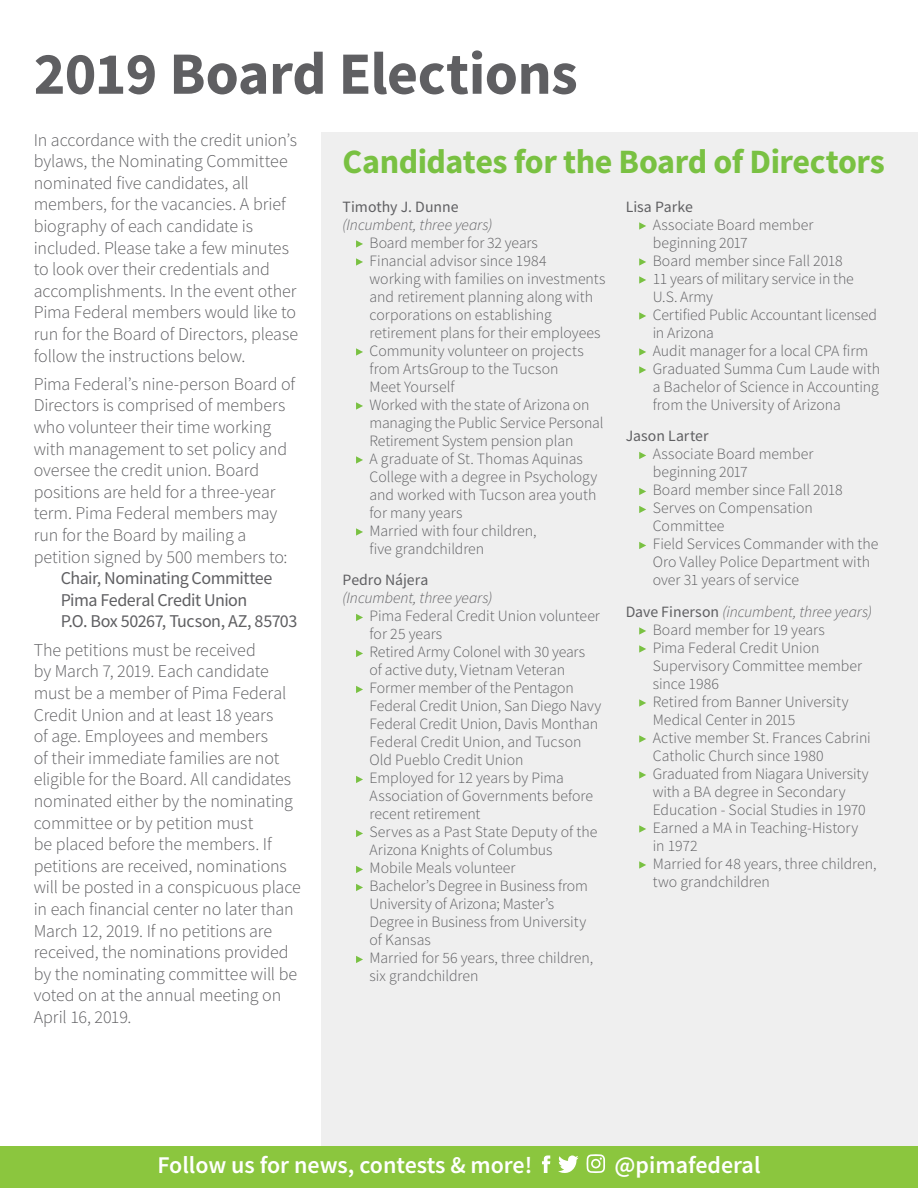
<style>
.page{position:relative;width:918px;height:1188px;background:#fff}
.page>*{position:absolute;margin:0;border:0;box-sizing:border-box;transform-origin:0 0}
.t1{font:700 60px "Source Sans Pro";letter-spacing:-.01em;color:#5f5f62}
.t2{font:700 34.05px "Source Sans Pro";letter-spacing:-.015em;color:#79c142}
.t3{font:600 24px "Source Sans Pro";color:#fff}
.t4{font:300 18px/21.6px "Source Sans Pro";letter-spacing:-.01em;color:#5f5f62}
.t5{font:18px/21.6px "Source Sans Pro";letter-spacing:-.03em;color:#5f5f62}
.t6{font:300 15.75px/18px "Source Sans Pro";letter-spacing:-.005em;color:#5f5f62}
.t7{font:15.75px "Source Sans Pro";letter-spacing:-.005em;color:#5f5f62}
.t8{font:italic 300 15.75px "Source Sans Pro";letter-spacing:-.005em;color:#5f5f62}
.s1{font-weight:400}
.s2{font-style:italic}
</style>
<div class="page">
<div style="left:322px;top:132px;width:596px;height:1056px;background:#efefef"></div>
<svg style="left:356px;top:240px;width:7px;height:8px"></svg>
<svg style="left:356px;top:258px;width:7px;height:8px"></svg>
<svg style="left:356px;top:348px;width:7px;height:8px"></svg>
<svg style="left:356px;top:402px;width:7px;height:8px"></svg>
<svg style="left:356px;top:456px;width:7px;height:8px"></svg>
<svg style="left:356px;top:528px;width:7px;height:8px"></svg>
<svg style="left:356px;top:614px;width:7px;height:7px"></svg>
<svg style="left:356px;top:650px;width:7px;height:7px"></svg>
<svg style="left:356px;top:686px;width:7px;height:7px"></svg>
<svg style="left:356px;top:776px;width:7px;height:7px"></svg>
<svg style="left:356px;top:830px;width:7px;height:7px"></svg>
<svg style="left:356px;top:866px;width:7px;height:7px"></svg>
<svg style="left:356px;top:884px;width:7px;height:7px"></svg>
<svg style="left:356px;top:956px;width:7px;height:7px"></svg>
<svg style="left:639px;top:222px;width:7px;height:8px"></svg>
<svg style="left:639px;top:258px;width:7px;height:8px"></svg>
<svg style="left:639px;top:276px;width:7px;height:8px"></svg>
<svg style="left:639px;top:312px;width:7px;height:8px"></svg>
<svg style="left:639px;top:348px;width:7px;height:8px"></svg>
<svg style="left:639px;top:366px;width:7px;height:8px"></svg>
<svg style="left:639px;top:452px;width:7px;height:7px"></svg>
<svg style="left:639px;top:488px;width:7px;height:7px"></svg>
<svg style="left:639px;top:506px;width:7px;height:7px"></svg>
<svg style="left:639px;top:542px;width:7px;height:7px"></svg>
<svg style="left:639px;top:627px;width:7px;height:8px"></svg>
<svg style="left:639px;top:645px;width:7px;height:8px"></svg>
<svg style="left:639px;top:699px;width:7px;height:8px"></svg>
<svg style="left:639px;top:735px;width:7px;height:8px"></svg>
<svg style="left:639px;top:771px;width:7px;height:8px"></svg>
<svg style="left:639px;top:825px;width:7px;height:8px"></svg>
<svg style="left:639px;top:861px;width:7px;height:8px"></svg>
<div style="left:0;top:1146px;width:918px;height:42px;background:#8bc63e"></div>
<svg style="left:558px;top:1155px;width:21px;height:18px"></svg>
<svg style="left:542px;top:1155px;width:8px;height:18px"></svg>
<svg style="left:587px;top:1154px;width:18px;height:19px"></svg>
<h1 class="t1" style="left:34px;top:33px;width:546px">2019 Board Elections</h1>
<p class="t4" style="left:34px;top:129px;width:266px">In accordance with the credit union’s bylaws, the Nominating Committee nominated five candidates, all members, for the vacancies. A brief biography of each candidate is included. Please take a few minutes to look over their credentials and accomplishments. In the event other Pima Federal members would like to run for the Board of Directors, please follow the instructions below.</p>
<p class="t4" style="left:34px;top:373px;width:263px">Pima Federal’s nine-person Board of Directors is comprised of members who volunteer their time working with management to set policy and oversee the credit union. Board positions are held for a three-year term. Pima Federal members may run for the Board by mailing a petition signed by 500 members to:</p>
<p class="t5" style="left:61px;top:567px;width:238px">Chair, Nominating Committee<br>Pima Federal Credit Union<br>P.O. Box 50267, Tucson, AZ, 85703</p>
<p class="t4" style="left:34px;top:639px;width:269px">The petitions must be received<br>by March 7, 2019. Each candidate must be a member of Pima Federal<br>Credit Union and at least 18 years<br>of age. Employees and members<br>of their immediate families are not eligible for the Board. All candidates nominated either by the nominating committee or by petition must<br>be placed before the members. If petitions are received, nominations will be posted in a conspicuous place in each financial center no later than<br>March 12, 2019. If no petitions are received, the nominations provided by the nominating committee will be voted on at the annual meeting on<br>April 16, 2019.</p>
<h2 class="t2" style="left:343px;top:139px;width:544px">Candidates for the Board of Directors</h2>
<p class="t7" style="left:626px;top:196px;width:69px">Lisa Parke</p>
<p class="t6" style="left:653px;top:215px;width:229px">Associate Board member beginning 2017<br>Board member since Fall 2018<br>11 years of military service in the<br>U.S. Army<br>Certified Public Accountant licensed in Arizona<br>Audit manager for a local CPA firm<br>Graduated Summa Cum Laude with a Bachelor of Science in Accounting from the University of Arizona</p>
<p class="t7" style="left:626px;top:426px;width:84px">Jason Larter</p>
<p class="t6" style="left:653px;top:445px;width:227px">Associate Board member beginning 2017<br>Board member since Fall 2018<br>Serves on Compensation<br>Committee<br>Field Services Commander with the<br>Oro Valley Police Department with over 31 years of service</p>
<p class="t6" style="left:653px;top:602px;width:225px;text-indent:-27px"><span class="s1">Dave Finerson</span> <span class="s2">(incumbent, three years)<br></span>Board member for 19 years<br>Pima Federal Credit Union<br>Supervisory Committee member since 1986<br>Retired from Banner University<br>Medical Center in 2015<br>Active member St. Frances Cabrini<br>Catholic Church since 1980<br>Graduated from Niagara University with a BA degree in Secondary<br>Education - Social Studies in 1970<br>Earned a MA in Teaching-History<br>in 1972<br>Married for 48 years, three children, two grandchildren</p>
<p class="t7" style="left:343px;top:196px;width:118px">Timothy J. Dunne</p>
<p class="t8" style="left:343px;top:215px;width:151px">(Incumbent, three years)</p>
<p class="t6" style="left:370px;top:233px;width:238px">Board member for 32 years<br>Financial advisor since 1984<br>working with families on investments and retirement planning along with corporations on establishing retirement plans for their employees<br>Community volunteer on projects from ArtsGroup to the Tucson<br>Meet Yourself<br>Worked with the state of Arizona on managing the Public Service Personal<br>Retirement System pension plan<br>A graduate of St. Thomas Aquinas<br>College with a degree in Psychology and worked with Tucson area youth for many years<br>Married with four children,<br>five grandchildren</p>
<p class="t7" style="left:343px;top:570px;width:87px">Pedro Nájera</p>
<p class="t8" style="left:343px;top:588px;width:151px">(Incumbent, three years)</p>
<p class="t6" style="left:370px;top:607px;width:233px">Pima Federal Credit Union volunteer for 25 years<br>Retired Army Colonel with 30 years of active duty, Vietnam Veteran<br>Former member of the Pentagon<br>Federal Credit Union, San Diego Navy<br>Federal Credit Union, Davis Monthan<br>Federal Credit Union, and Tucson<br>Old Pueblo Credit Union<br>Employed for 12 years by Pima<br>Association of Governments before recent retirement<br>Serves as a Past State Deputy of the<br>Arizona Knights of Columbus<br>Mobile Meals volunteer<br>Bachelor’s Degree in Business from<br>University of Arizona; Master’s<br>Degree in Business from University of Kansas<br>Married for 56 years, three children, six grandchildren</p>
<h3 class="t3" style="left:157px;top:1149px;width:376px">Follow us for news, contests &amp; more!</h3>
<h3 class="t3" style="left:615px;top:1149px;width:147px">@pimafederal</h3>
</div>
